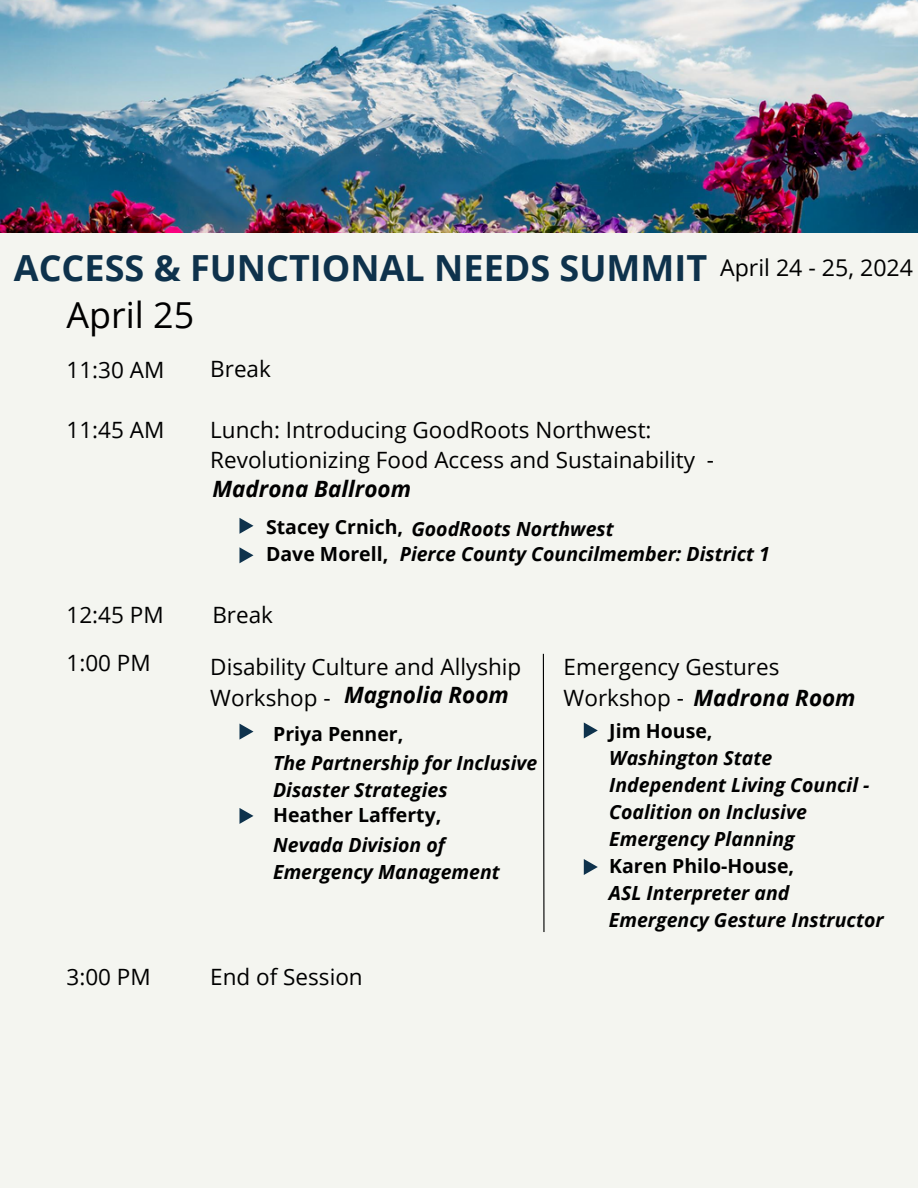
<style>
.page{position:relative;width:918px;height:1188px;background:#f4f5f0}
.page>*{position:absolute;margin:0;border:0;box-sizing:border-box;transform-origin:0 0}
.t1{font:700 36px "Open Sans";color:#0e324c}
.t2{font:35.85px "Open Sans";color:#000}
.t3{font:23.1px "Open Sans";color:#000}
.t4{font:22.5px/30.3px "Open Sans";color:#000}
.t5{font:italic 700 22.5px "Open Sans";color:#000}
.t6{font:italic 700 19.5px/27px "Open Sans";color:#000}
.t7{font:700 19.5px "Open Sans";color:#000}
.s1{font-weight:700;font-style:italic}
</style>
<div class="page">
<svg style="left:542px;top:653px;width:3px;height:279px"></svg>
<svg style="left:239px;top:518px;width:15px;height:16px"></svg>
<svg style="left:239px;top:724px;width:15px;height:16px"></svg>
<svg style="left:239px;top:808px;width:15px;height:16px"></svg>
<svg style="left:584px;top:722px;width:14px;height:16px"></svg>
<svg style="left:584px;top:859px;width:14px;height:16px"></svg>
<svg style="left:239px;top:547px;width:15px;height:16px"></svg>
<img style="left:1px;top:0;width:917px;height:233px">
<p class="t1" style="left:14px;top:242px;width:695px">ACCESS &amp; FUNCTIONAL NEEDS SUMMIT</p>
<p class="t3" style="left:720px;top:251px;width:194px">April 24 - 25, 2024</p>
<p class="t2" style="left:67px;top:290px;width:129px">April 25</p>
<p class="t4" style="left:67px;top:354px;width:99px">11:30 AM</p>
<p class="t4" style="left:210px;top:353px;width:62px">Break</p>
<h5 class="t4" style="left:67px;top:414px;width:99px">11:45 AM</h5>
<h3 class="t4" style="left:210px;top:414px;width:505px">Lunch: Introducing GoodRoots Northwest:<br>Revolutionizing Food Access and Sustainability -</h3>
<p class="t5" style="left:212px;top:473px;width:200px">Madrona Ballroom</p>
<h5 class="t7" style="left:266px;top:513px;width:139px">Stacey Crnich,</h5>
<h4 class="t7" style="left:266px;top:540px;width:124px">Dave Morell,</h4>
<p class="t6" style="left:411px;top:515px;width:204px">GoodRoots Northwest</p>
<h5 class="t6" style="left:400px;top:540px;width:372px">Pierce County Councilmember: District 1</h5>
<p class="t4" style="left:67px;top:599px;width:99px">12:45 PM</p>
<h1 class="t4" style="left:212px;top:599px;width:62px">Break</h1>
<h5 class="t4" style="left:67px;top:647px;width:86px">1:00 PM</h5>
<p class="t4" style="left:210px;top:651px;width:313px">Disability Culture and Allyship<br>Workshop -</p>
<h5 class="t7" style="left:273px;top:720px;width:132px">Priya Penner,</h5>
<h3 class="t5" style="left:344px;top:679px;width:166px">Magnolia Room</h3>
<h4 class="t6" style="left:273px;top:749px;width:266px">The Partnership for Inclusive<br>Disaster Strategies</h4>
<p class="t6" style="left:273px;top:831px;width:228px">Nevada Division of<br>Emergency Management</p>
<h3 class="t7" style="left:273px;top:801px;width:170px">Heather Lafferty,</h3>
<p class="t4" style="left:67px;top:961px;width:86px">3:00 PM</p>
<h3 class="t4" style="left:210px;top:961px;width:154px">End of Session</h3>
<h3 class="t4" style="left:564px;top:651px;width:294px">Emergency Gestures<br>Workshop - <span class="s1">Madrona Room</span></h3>
<h5 class="t7" style="left:609px;top:718px;width:105px">Jim House,</h5>
<p class="t6" style="left:609px;top:744px;width:262px">Washington State<br>Independent Living Council -<br>Coalition on Inclusive<br>Emergency Planning</p>
<p class="t6" style="left:609px;top:879px;width:276px">ASL Interpreter and<br>Emergency Gesture Instructor</p>
<h4 class="t7" style="left:609px;top:853px;width:186px">Karen Philo-House,</h4>
</div>
